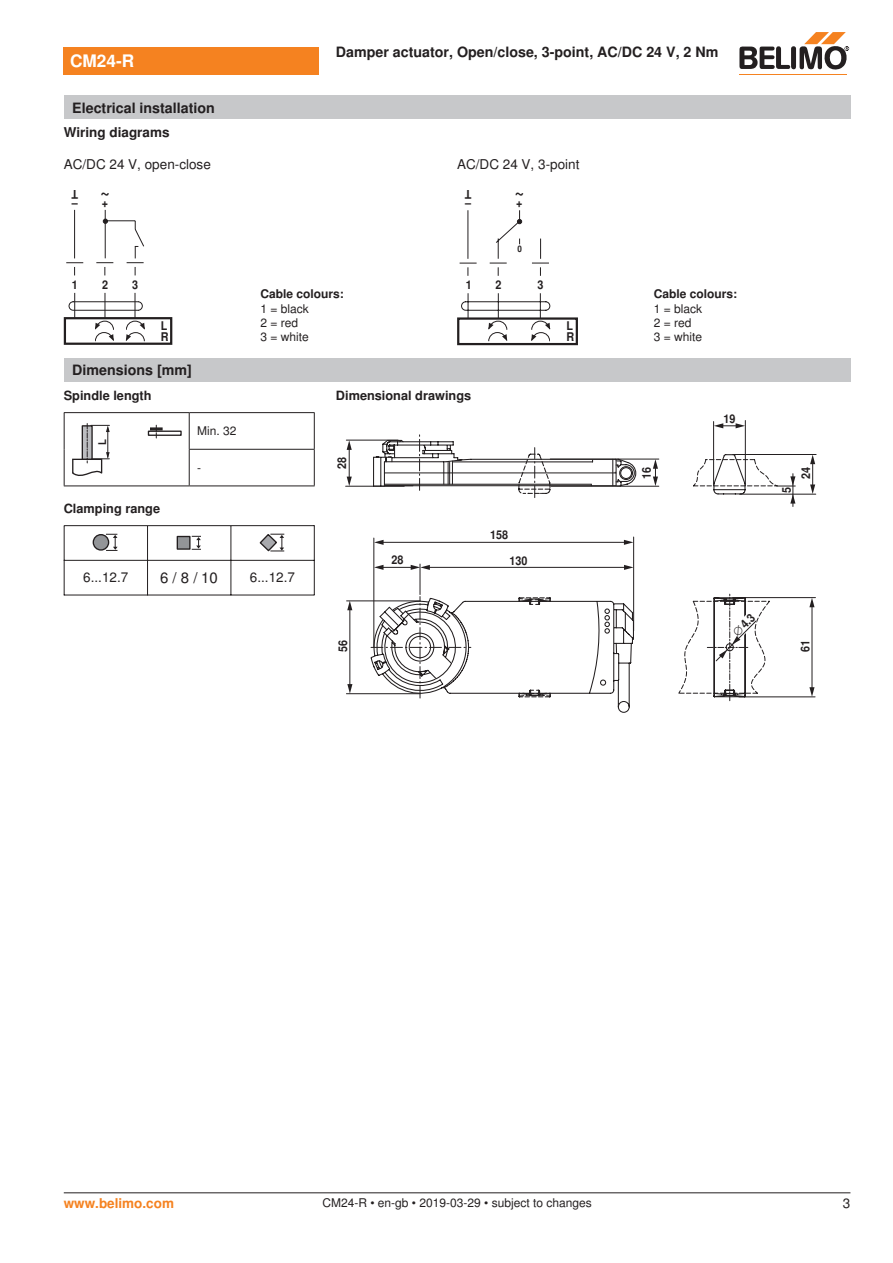
<style>
.page{position:relative;width:893px;height:1263px;background:#fff}
.page>*{position:absolute;margin:0;border:0;box-sizing:border-box;transform-origin:0 0}
.t1{font:700 18px "Nimbus Sans BEL";color:#231f20;scale:.9 1}
.t2{font:700 17.25px "Nimbus Sans BEL";color:#fff}
.t3{font:15px "Nimbus Sans BEL";color:#231f20}
.t4{font:700 14.25px "Nimbus Sans BEL";color:#231f20}
.Anschluss_Schema_Bas{font:13.5px "Nimbus Sans BEL";color:#231f20}
.t5{font:13.5px "Nimbus Sans BEL";color:#231f20}
.t6{font:700 13.5px "Nimbus Sans BEL";color:#231f20}
.t7{font:700 13.5px "Nimbus Sans BEL";color:#f58220}
.Rechtsbündig_Footer{font:13.5px "Nimbus Sans BEL";color:#231f20}
.t8{font:700 12.75px "Nimbus Sans BEL";color:#231f20}
.Footer_EU_center{font:12px "Nimbus Sans BEL";color:#231f20}
.Legende{font:12px/14.4px "Nimbus Sans BEL";color:#231f20}
.t9{font:700 12px/11.4px "Nimbus Sans BEL";color:#231f20;scale:.9 1}
.Anschluss_Schema_Bas-2{font:700 12px "Nimbus Sans BEL";color:#231f20}
.t10{font:700 12px "Nimbus Sans BEL";color:#231f20}
.t11{font:700 10.65px "Nimbus Sans BEL";color:#231f20;scale:.9 1}
.t12{font:700 9px "Nimbus Sans BEL";color:#231f20;scale:.9 1}
</style>
<div class="page">
<div style="left:64px;top:317px;width:108px;height:28px;border:2px solid #231f20"></div>
<svg style="left:66px;top:209px;width:79px;height:132px"></svg>
<div style="left:457px;top:317px;width:121px;height:28px;border:2px solid #231f20"></div>
<svg style="left:459px;top:210px;width:92px;height:131px"></svg>
<div style="left:64px;top:358px;width:786px;height:24px;background:#c7c8ca"></div>
<hr style="left:64px;top:413px;width:1px;height:36px;background:#231f20">
<hr style="left:64px;top:449px;width:1px;height:36px;background:#231f20">
<hr style="left:189px;top:413px;width:1px;height:36px;background:#231f20">
<hr style="left:314px;top:413px;width:1px;height:36px;background:#231f20">
<hr style="left:189px;top:450px;width:1px;height:35px;background:#231f20">
<hr style="left:314px;top:450px;width:1px;height:35px;background:#231f20">
<hr style="left:64px;top:412px;width:125px;height:1px;background:#231f20">
<hr style="left:189px;top:412px;width:126px;height:1px;background:#231f20">
<hr style="left:189px;top:449px;width:126px;height:1px;background:#231f20">
<hr style="left:64px;top:485px;width:125px;height:1px;background:#231f20">
<hr style="left:189px;top:485px;width:126px;height:1px;background:#231f20">
<svg style="left:72px;top:423px;width:38px;height:53px"></svg>
<svg style="left:148px;top:430px;width:34px;height:6px"></svg>
<svg style="left:150px;top:425px;width:13px;height:13px"></svg>
<hr style="left:64px;top:526px;width:1px;height:69px;background:#231f20">
<hr style="left:147px;top:526px;width:1px;height:69px;background:#231f20">
<hr style="left:231px;top:526px;width:1px;height:69px;background:#231f20">
<hr style="left:314px;top:525px;width:1px;height:70px;background:#231f20">
<hr style="left:64px;top:525px;width:250px;height:1px;background:#231f20">
<hr style="left:64px;top:560px;width:250px;height:1px;background:#231f20">
<hr style="left:64px;top:595px;width:250px;height:1px;background:#231f20">
<div style="left:93px;top:535px;width:16px;height:15px;background:#939598;border-radius:50%"></div>
<div style="left:93px;top:534px;width:16px;height:17px;border:1px solid #231f20;border-radius:50%"></div>
<svg style="left:106px;top:534px;width:12px;height:17px"></svg>
<svg style="left:192px;top:536px;width:9px;height:14px"></svg>
<div style="left:177px;top:536px;width:13px;height:13px;background:#939598"></div>
<div style="left:177px;top:536px;width:14px;height:14px;border:1px solid #231f20"></div>
<svg style="left:260px;top:534px;width:24px;height:18px"></svg>
<hr style="left:420px;top:564px;width:1px;height:30px;background:#231f20">
<hr style="left:379px;top:542px;width:250px;height:1px;background:#231f20">
<svg style="left:624px;top:540px;width:9px;height:5px"></svg>
<svg style="left:375px;top:540px;width:9px;height:5px"></svg>
<hr style="left:347px;top:601px;width:73px;height:1px;background:#231f20">
<hr style="left:346px;top:693px;width:74px;height:1px;background:#231f20">
<hr style="left:350px;top:606px;width:1px;height:80px;background:#231f20">
<hr style="left:633px;top:537px;width:1px;height:94px;background:#231f20">
<hr style="left:380px;top:567px;width:34px;height:1px;background:#231f20">
<hr style="left:425px;top:567px;width:204px;height:1px;background:#231f20">
<svg style="left:375px;top:565px;width:8px;height:5px"></svg>
<svg style="left:624px;top:565px;width:9px;height:5px"></svg>
<svg style="left:411px;top:565px;width:19px;height:5px"></svg>
<svg style="left:347px;top:601px;width:5px;height:9px"></svg>
<svg style="left:347px;top:684px;width:5px;height:10px"></svg>
<hr style="left:374px;top:538px;width:1px;height:109px;background:#231f20">
<hr style="left:733px;top:597px;width:82px;height:1px;background:#231f20">
<hr style="left:739px;top:697px;width:76px;height:1px;background:#231f20">
<hr style="left:812px;top:602px;width:1px;height:88px;background:#231f20">
<svg style="left:809px;top:598px;width:5px;height:9px"></svg>
<svg style="left:809px;top:687px;width:5px;height:10px"></svg>
<svg style="left:370px;top:596px;width:265px;height:117px"></svg>
<svg style="left:372px;top:434px;width:265px;height:64px"></svg>
<hr style="left:346px;top:440px;width:52px;height:1px;background:#231f20">
<hr style="left:346px;top:486px;width:58px;height:1px;background:#231f20">
<hr style="left:349px;top:448px;width:1px;height:33px;background:#231f20">
<hr style="left:550px;top:459px;width:109px;height:1px;background:#231f20">
<hr style="left:551px;top:486px;width:108px;height:1px;background:#231f20">
<svg style="left:347px;top:440px;width:5px;height:10px"></svg>
<svg style="left:347px;top:477px;width:5px;height:9px"></svg>
<svg style="left:653px;top:459px;width:5px;height:27px"></svg>
<hr style="left:733px;top:454px;width:83px;height:1px;background:#231f20">
<hr style="left:740px;top:494px;width:76px;height:1px;background:#231f20">
<svg style="left:810px;top:455px;width:5px;height:39px"></svg>
<hr style="left:793px;top:474px;width:1px;height:32px;background:#231f20">
<svg style="left:714px;top:423px;width:31px;height:5px"></svg>
<hr style="left:745px;top:420px;width:1px;height:66px;background:#231f20">
<hr style="left:713px;top:421px;width:1px;height:65px;background:#231f20">
<svg style="left:693px;top:454px;width:102px;height:50px"></svg>
<svg style="left:678px;top:594px;width:92px;height:107px"></svg>
<div style="left:64px;top:47px;width:255px;height:27px;background:#f58220"></div>
<hr style="left:739px;top:74px;width:107px;height:1px;background:#f58220">
<svg style="left:739px;top:32px;width:110px;height:38px"></svg>
<div style="left:64px;top:96px;width:786px;height:23px;background:#c7c8ca"></div>
<hr style="left:64px;top:1192px;width:786px;height:1px;background:#231f20">
<p class="t2" style="left:70px;top:51px;width:66px">CM24-R</p>
<p class="t4" style="left:72px;top:99px;width:144px">Electrical installation</p>
<p class="t4" style="left:336px;top:44px;width:384px">Damper actuator, Open/close, 3-point, AC/DC 24 V, 2 Nm</p>
<p class="t6" style="left:64px;top:125px;width:107px">Wiring diagrams</p>
<p class="Anschluss_Schema_Bas" style="left:64px;top:156px;width:149px">AC/DC 24 V, open-close</p>
<p class="Anschluss_Schema_Bas" style="left:457px;top:156px;width:124px">AC/DC 24 V, 3-point</p>
<p class="t9" style="left:78px;top:199px;width:9px;rotate:-180deg">T</p>
<p class="t1" style="left:110px;top:206px;width:12px;rotate:-180deg">~</p>
<p class="t9" style="left:72px;top:197px;width:42px">– +</p>
<p class="t9" style="left:72px;top:279px;width:8px">1</p>
<p class="t9" style="left:102px;top:279px;width:8px">2</p>
<p class="t9" style="left:132px;top:279px;width:8px">3</p>
<p class="t9" style="left:161px;top:320px;width:10px">L<br>R</p>
<p class="t4" style="left:72px;top:362px;width:121px">Dimensions [mm]</p>
<p class="t8" style="left:64px;top:387px;width:89px">Spindle length</p>
<p class="t11" style="left:96px;top:445px;width:8px;rotate:-90deg">L</p>
<p class="Footer_EU_center" style="left:197px;top:424px;width:41px">Min. 32</p>
<p class="Footer_EU_center" style="left:197px;top:460px;width:5px">-</p>
<p class="t8" style="left:64px;top:500px;width:98px">Clamping range</p>
<p class="t9" style="left:471px;top:199px;width:9px;rotate:-180deg">T</p>
<p class="t1" style="left:524px;top:206px;width:12px;rotate:-180deg">~</p>
<p class="t9" style="left:465px;top:197px;width:8px">–</p>
<p class="t9" style="left:516px;top:197px;width:9px">+</p>
<p class="Anschluss_Schema_Bas-2" style="left:260px;top:287px;width:85px">Cable colours:</p>
<p class="Legende" style="left:260px;top:301px;width:50px">1 = black<br>2 = red<br>3 = white</p>
<p class="t12" style="left:517px;top:244px;width:7px">0</p>
<p class="t9" style="left:466px;top:279px;width:8px">1</p>
<p class="t9" style="left:495px;top:279px;width:8px">2</p>
<p class="t9" style="left:537px;top:279px;width:8px">3</p>
<p class="t8" style="left:336px;top:387px;width:137px">Dimensional drawings</p>
<p class="t9" style="left:336px;top:468px;width:15px;rotate:-90deg">28</p>
<p class="t9" style="left:490px;top:529px;width:22px">158</p>
<p class="t9" style="left:391px;top:554px;width:15px">28</p>
<p class="t9" style="left:510px;top:555px;width:22px">130</p>
<p class="t5" style="left:83px;top:568px;width:47px">6...12.7</p>
<p class="t3" style="left:160px;top:568px;width:59px">6 / 8 / 10</p>
<p class="t5" style="left:250px;top:568px;width:47px">6...12.7</p>
<p class="t9" style="left:337px;top:652px;width:15px;rotate:-90deg">56</p>
<p class="t9" style="left:566px;top:320px;width:10px">L<br>R</p>
<p class="Anschluss_Schema_Bas-2" style="left:654px;top:287px;width:85px">Cable colours:</p>
<p class="Legende" style="left:654px;top:301px;width:50px">1 = black<br>2 = red<br>3 = white</p>
<p class="t9" style="left:723px;top:413px;width:15px">19</p>
<p class="t9" style="left:641px;top:479px;width:15px;rotate:-90deg">16</p>
<p class="t9" style="left:800px;top:479px;width:15px;rotate:-90deg">24</p>
<p class="t9" style="left:781px;top:493px;width:8px;rotate:-90deg">5</p>
<p class="t10" style="left:729px;top:630px;width:29px;rotate:-45deg">∅4.3</p>
<p class="t9" style="left:800px;top:652px;width:15px;rotate:-90deg">61</p>
<p class="t7" style="left:64px;top:1195px;width:112px">www.belimo.com</p>
<p class="Footer_EU_center" style="left:322px;top:1196px;width:271px">CM24-R • en-gb • 2019-03-29 • subject to changes</p>
<p class="Rechtsbündig_Footer" style="left:843px;top:1195px;width:9px">3</p>
</div>
